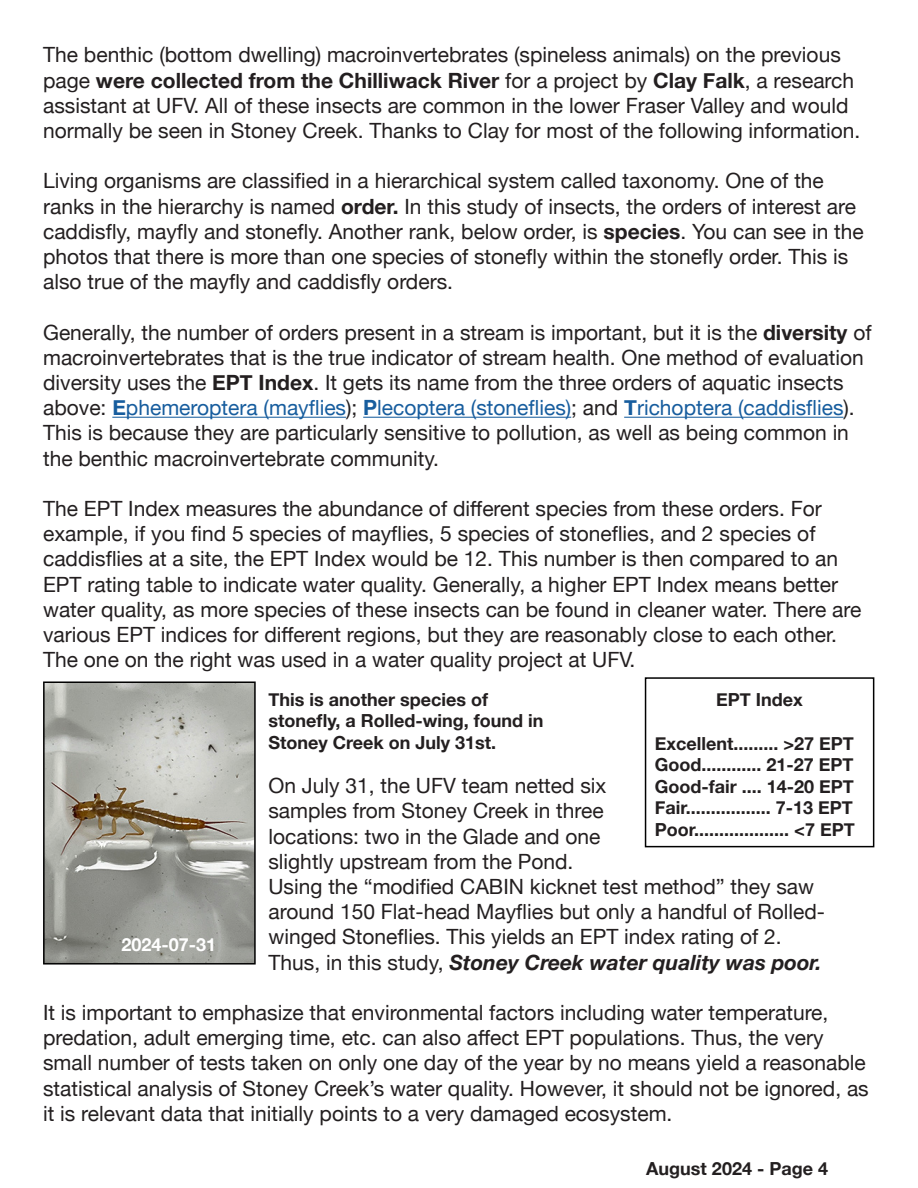
<style>
.page{position:relative;width:918px;height:1188px;background:#fff}
.page>*{position:absolute;margin:0;border:0;box-sizing:border-box;transform-origin:0 0}
.t1{font:21px/25.2px "Helvetica Neue";color:#231f20}
.t2{font:700 18px/21.6px "Helvetica Neue";color:#231f20;text-align:justify}
.t3{font:700 18px "Helvetica Neue";color:#fff}
.s1{font-weight:700}
.s2{font-weight:700;color:#175d9e}
.s3{color:#175d9e}
.s4{font-weight:700;font-style:italic}
</style>
<div class="page">
<hr style="left:112px;top:417px;width:234px;height:1px;background:#175d9e">
<hr style="left:363px;top:417px;width:208px;height:1px;background:#175d9e">
<hr style="left:624px;top:417px;width:220px;height:1px;background:#175d9e">
<img style="left:46px;top:684px;width:207px;height:278px">
<div style="left:43px;top:681px;width:213px;height:284px;border:2px solid #000"></div>
<div style="left:645px;top:677px;width:229px;height:170px;border:2px solid #000"></div>
<p class="t1" style="left:43px;top:43px;width:819px">The benthic (bottom dwelling) macroinvertebrates (spineless animals) on the previous page <span class="s1">were collected from the Chilliwack River</span> for a project by <span class="s1">Clay Falk</span>, a research assistant at UFV. All of these insects are common in the lower Fraser Valley and would normally be seen in Stoney Creek. Thanks to Clay for most of the following information.</p>
<p class="t1" style="left:43px;top:169px;width:822px">Living organisms are classified in a hierarchical system called taxonomy. One of the ranks in the hierarchy is named <span class="s1">order.</span> In this study of insects, the orders of interest are caddisfly, mayfly and stonefly. Another rank, below order, is <span class="s1">species</span>. You can see in the photos that there is more than one species of stonefly within the stonefly order. This is also true of the mayfly and caddisfly orders.</p>
<p class="t1" style="left:43px;top:321px;width:830px">Generally, the number of orders present in a stream is important, but it is the <span class="s1">diversity</span> of macroinvertebrates that is the true indicator of stream health. One method of evaluation diversity uses the <span class="s1">EPT Index</span>. It gets its name from the three orders of aquatic insects above: <span class="s2">E</span><span class="s3">phemeroptera (mayflies</span>); <span class="s2">P</span><span class="s3">lecoptera (stoneflies)</span>; and <span class="s2">T</span><span class="s3">richoptera (caddisflies</span>).<br>This is because they are particularly sensitive to pollution, as well as being common in the benthic macroinvertebrate community.</p>
<p class="t1" style="left:43px;top:497px;width:820px">The EPT Index measures the abundance of different species from these orders. For example, if you find 5 species of mayflies, 5 species of stoneflies, and 2 species of caddisflies at a site, the EPT Index would be 12. This number is then compared to an EPT rating table to indicate water quality. Generally, a higher EPT Index means better water quality, as more species of these insects can be found in cleaner water. There are various EPT indices for different regions, but they are reasonably close to each other.<br>The one on the right was used in a water quality project at UFV.</p>
<p class="t2" style="left:269px;top:689px;width:276px;text-align:left">This is another species of stonefly, a Rolled-wing, found in<br>Stoney Creek on July 31st.</p>
<p class="t2" style="left:716px;top:690px;width:88px">EPT Index</p>
<p class="t2" style="left:655px;top:733px;width:201px">Excellent......... &gt;27 EPT Good............ 21-27 EPT Good-fair .... 14-20 EPT Fair................. 7-13 EPT Poor................... &lt;7 EPT</p>
<p class="t1" style="left:268px;top:774px;width:558px">On July 31, the UFV team netted six<br>samples from Stoney Creek in three<br>locations: two in the Glade and one<br>slightly upstream from the Pond.<br>Using the “modified CABIN kicknet test method” they saw around 150 Flat-head Mayflies but only a handful of Rolled&shy;winged Stoneflies. This yields an EPT index rating of 2.<br>Thus, in this study, <span class="s4">Stoney Creek water quality was poor.</span></p>
<p class="t1" style="left:43px;top:1001px;width:827px">It is important to emphasize that environmental factors including water temperature, predation, adult emerging time, etc. can also affect EPT populations. Thus, the very small number of tests taken on only one day of the year by no means yield a reasonable statistical analysis of Stoney Creek’s water quality. However, it should not be ignored, as it is relevant data that initially points to a very damaged ecosystem.</p>
<p class="t3" style="left:122px;top:930px;width:96px">2024-07-31</p>
<p class="t2" style="left:646px;top:1158px;width:183px">August 2024 - Page 4</p>
</div>
